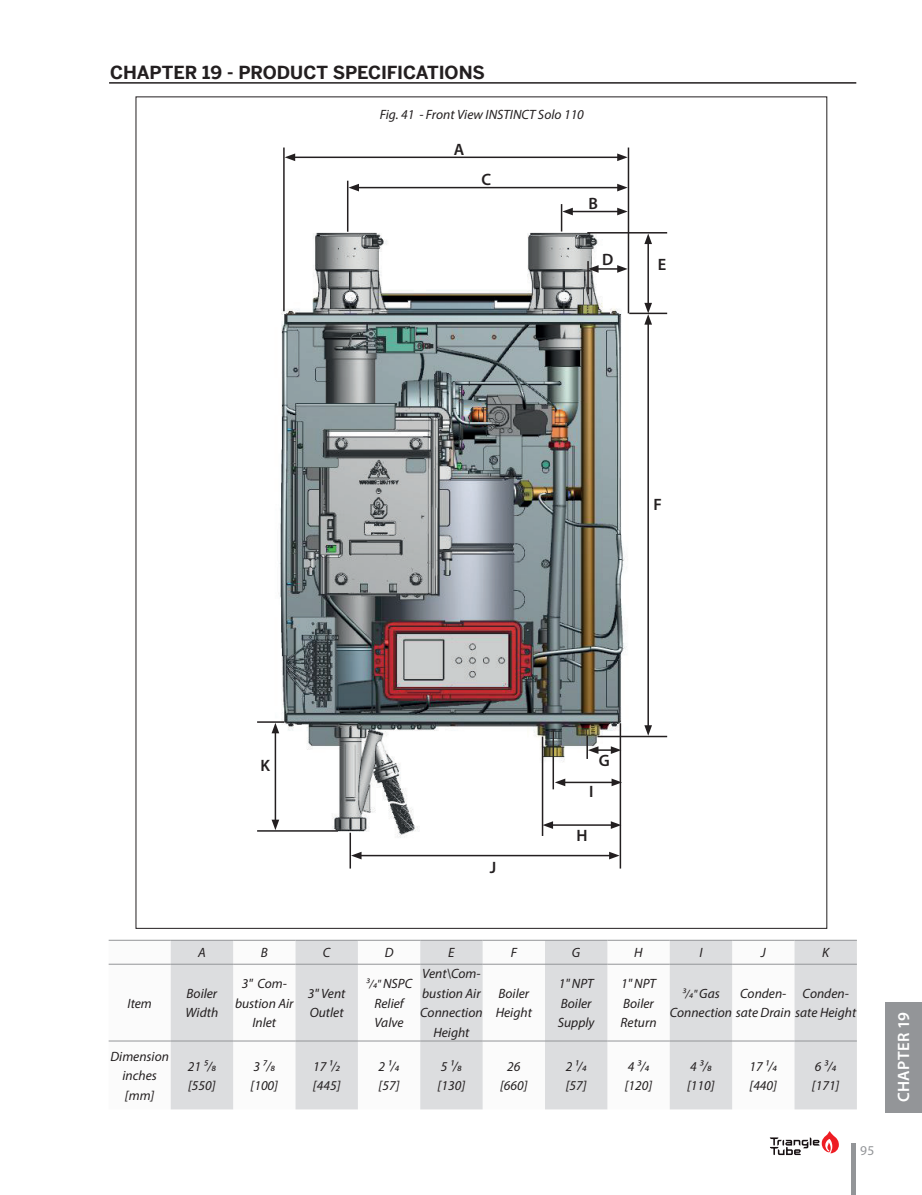
<style>
.page{position:relative;width:922px;height:1195px;background:#fff}
.page>*{position:absolute;margin:0;border:0;box-sizing:border-box;transform-origin:0 0}
.t1{font:700 18px "Benton Sans";letter-spacing:-.005em;color:#231f20}
.t2{font:600 16.5px "Myriad Pro";color:#231f20}
.t3{font:600 16.5px "Myriad Pro";letter-spacing:.02em;color:#fff}
.t4{font:italic 13.5px/19.5px "Myriad Pro";color:#231f20}
.t5{font:13.5px "Myriad Pro";color:#939598}
.t6{font:italic 12px "Myriad Pro";color:#231f20}
.s1{font-size:13.5px}
</style>
<div class="page">
<img style="left:271px;top:214px;width:397px;height:639px">
<hr style="left:347px;top:181px;width:1px;height:51px;background:#231f20">
<hr style="left:283px;top:148px;width:2px;height:163px;background:#231f20">
<hr style="left:627px;top:148px;width:2px;height:165px;background:#231f20">
<hr style="left:587px;top:261px;width:2px;height:33px;background:#231f20">
<hr style="left:293px;top:157px;width:326px;height:1px;background:#231f20">
<svg style="left:285px;top:153px;width:10px;height:8px"></svg>
<svg style="left:617px;top:153px;width:10px;height:8px"></svg>
<hr style="left:357px;top:187px;width:262px;height:1px;background:#231f20">
<svg style="left:348px;top:184px;width:11px;height:7px"></svg>
<svg style="left:617px;top:184px;width:10px;height:7px"></svg>
<hr style="left:596px;top:268px;width:23px;height:2px;background:#231f20">
<svg style="left:588px;top:265px;width:10px;height:8px"></svg>
<svg style="left:617px;top:265px;width:10px;height:8px"></svg>
<hr style="left:570px;top:211px;width:49px;height:1px;background:#231f20">
<svg style="left:561px;top:204px;width:12px;height:27px"></svg>
<svg style="left:617px;top:208px;width:10px;height:7px"></svg>
<hr style="left:629px;top:313px;width:38px;height:1px;background:#231f20">
<hr style="left:587px;top:232px;width:80px;height:2px;background:#231f20">
<hr style="left:597px;top:736px;width:70px;height:1px;background:#231f20">
<hr style="left:619px;top:723px;width:2px;height:145px;background:#231f20">
<hr style="left:257px;top:721px;width:27px;height:2px;background:#231f20">
<hr style="left:257px;top:830px;width:81px;height:2px;background:#231f20">
<hr style="left:349px;top:833px;width:2px;height:35px;background:#231f20">
<hr style="left:586px;top:736px;width:2px;height:23px;background:#231f20">
<hr style="left:542px;top:736px;width:1px;height:100px;background:#231f20">
<hr style="left:552px;top:730px;width:2px;height:59px;background:#231f20">
<svg style="left:588px;top:746px;width:32px;height:8px"></svg>
<hr style="left:551px;top:824px;width:62px;height:2px;background:#231f20">
<svg style="left:543px;top:821px;width:10px;height:8px"></svg>
<svg style="left:611px;top:821px;width:9px;height:8px"></svg>
<hr style="left:563px;top:782px;width:51px;height:1px;background:#231f20">
<svg style="left:555px;top:778px;width:10px;height:8px"></svg>
<svg style="left:611px;top:778px;width:11px;height:8px"></svg>
<hr style="left:359px;top:855px;width:252px;height:1px;background:#231f20">
<svg style="left:351px;top:852px;width:10px;height:7px"></svg>
<svg style="left:609px;top:852px;width:10px;height:7px"></svg>
<hr style="left:275px;top:731px;width:1px;height:91px;background:#231f20">
<svg style="left:271px;top:723px;width:8px;height:10px"></svg>
<svg style="left:271px;top:820px;width:8px;height:10px"></svg>
<hr style="left:647px;top:242px;width:2px;height:63px;background:#231f20">
<svg style="left:644px;top:234px;width:8px;height:10px"></svg>
<hr style="left:647px;top:322px;width:2px;height:405px;background:#231f20">
<svg style="left:644px;top:303px;width:8px;height:22px"></svg>
<svg style="left:644px;top:725px;width:8px;height:11px"></svg>
<hr style="left:109px;top:82px;width:747px;height:2px;background:#231f20">
<svg style="left:770px;top:1131px;width:69px;height:24px"></svg>
<div style="left:851px;top:1144px;width:5px;height:51px;background:#939598"></div>
<div style="left:884px;top:1002px;width:38px;height:110px;background:#939598"></div>
<svg style="left:171px;top:941px;width:686px;height:168px;fill:#dcdddf"></svg>
<hr style="left:109px;top:940px;width:62px;height:1px;background:#939598">
<hr style="left:171px;top:940px;width:62px;height:1px;background:#939598">
<hr style="left:233px;top:940px;width:62px;height:1px;background:#939598">
<hr style="left:295px;top:940px;width:63px;height:1px;background:#939598">
<hr style="left:358px;top:940px;width:62px;height:1px;background:#939598">
<hr style="left:420px;top:940px;width:62px;height:1px;background:#939598">
<hr style="left:482px;top:940px;width:63px;height:1px;background:#939598">
<hr style="left:545px;top:940px;width:62px;height:1px;background:#939598">
<hr style="left:607px;top:940px;width:62px;height:1px;background:#939598">
<hr style="left:669px;top:940px;width:63px;height:1px;background:#939598">
<hr style="left:732px;top:940px;width:62px;height:1px;background:#939598">
<hr style="left:794px;top:940px;width:63px;height:1px;background:#939598">
<hr style="left:109px;top:964px;width:62px;height:1px;background:#939598">
<hr style="left:171px;top:964px;width:62px;height:1px;background:#939598">
<hr style="left:233px;top:964px;width:62px;height:1px;background:#939598">
<hr style="left:295px;top:964px;width:63px;height:1px;background:#939598">
<hr style="left:358px;top:964px;width:62px;height:1px;background:#939598">
<hr style="left:420px;top:964px;width:62px;height:1px;background:#939598">
<hr style="left:482px;top:964px;width:63px;height:1px;background:#939598">
<hr style="left:545px;top:964px;width:62px;height:1px;background:#939598">
<hr style="left:607px;top:964px;width:62px;height:1px;background:#939598">
<hr style="left:669px;top:964px;width:63px;height:1px;background:#939598">
<hr style="left:732px;top:964px;width:62px;height:1px;background:#939598">
<hr style="left:794px;top:964px;width:63px;height:1px;background:#939598">
<hr style="left:109px;top:1040px;width:62px;height:1px;background:#939598">
<hr style="left:171px;top:1040px;width:62px;height:1px;background:#939598">
<hr style="left:233px;top:1040px;width:62px;height:1px;background:#939598">
<hr style="left:295px;top:1040px;width:63px;height:1px;background:#939598">
<hr style="left:358px;top:1040px;width:62px;height:1px;background:#939598">
<hr style="left:420px;top:1040px;width:62px;height:1px;background:#939598">
<hr style="left:482px;top:1040px;width:63px;height:1px;background:#939598">
<hr style="left:545px;top:1040px;width:62px;height:1px;background:#939598">
<hr style="left:607px;top:1040px;width:62px;height:1px;background:#939598">
<hr style="left:669px;top:1040px;width:63px;height:1px;background:#939598">
<hr style="left:732px;top:1040px;width:62px;height:1px;background:#939598">
<hr style="left:794px;top:1040px;width:63px;height:1px;background:#939598">
<h1 class="t1" style="left:110px;top:61px;width:376px">CHAPTER 19 - PRODUCT SPECIFICATIONS</h1>
<p class="t4" style="left:380px;top:105px;width:205px">Fig. 41 - Front View INSTINCT Solo 110</p>
<p class="t2" style="left:454px;top:139px;width:12px">A</p>
<p class="t2" style="left:481px;top:169px;width:11px">C</p>
<p class="t2" style="left:588px;top:193px;width:11px">B</p>
<p class="t2" style="left:602px;top:249px;width:13px">D</p>
<p class="t2" style="left:658px;top:254px;width:10px">E</p>
<p class="t2" style="left:653px;top:494px;width:10px">F</p>
<p class="t2" style="left:260px;top:755px;width:11px">K</p>
<p class="t2" style="left:490px;top:856px;width:8px">J</p>
<p class="t2" style="left:599px;top:750px;width:12px">G</p>
<p class="t2" style="left:589px;top:781px;width:6px">I</p>
<p class="t2" style="left:576px;top:824px;width:13px">H</p>
<p class="t4" style="left:198px;top:943px;width:9px">A</p>
<p class="t4" style="left:261px;top:943px;width:9px">B</p>
<p class="t4" style="left:323px;top:943px;width:9px">C</p>
<p class="t4" style="left:385px;top:943px;width:10px">D</p>
<p class="t4" style="left:448px;top:943px;width:8px">E</p>
<p class="t4" style="left:510px;top:943px;width:8px">F</p>
<p class="t4" style="left:572px;top:943px;width:10px">G</p>
<p class="t4" style="left:634px;top:943px;width:10px">H</p>
<p class="t4" style="left:699px;top:943px;width:5px">I</p>
<p class="t4" style="left:761px;top:943px;width:6px">J</p>
<p class="t4" style="left:822px;top:943px;width:8px">K</p>
<p class="t4" style="left:127px;top:993px;width:26px">Item</p>
<p class="t4" style="left:185px;top:983px;width:34px">Boiler<br>Width</p>
<p class="t4" style="left:235px;top:974px;width:60px;text-align:center">3" Com&shy;bustion Air<br>Inlet</p>
<p class="t4" style="left:308px;top:983px;width:39px">3" Vent<br>Outlet</p>
<p class="t6" style="left:366px;top:977px;width:48px">3/4" <span class="s1">NSPC</span></p>
<p class="t4" style="left:374px;top:993px;width:31px">Relief<br>Valve</p>
<p class="t4" style="left:420px;top:964px;width:64px;text-align:center">Vent\Com&shy;bustion Air<br>Connection<br>Height</p>
<p class="t4" style="left:496px;top:983px;width:38px">Boiler<br>Height</p>
<p class="t4" style="left:558px;top:973px;width:38px">1" NPT<br>Boiler<br>Supply</p>
<p class="t4" style="left:620px;top:973px;width:38px">1" NPT<br>Boiler<br>Return</p>
<p class="t6" style="left:682px;top:986px;width:39px">3/4" <span class="s1">Gas</span></p>
<p class="t4" style="left:740px;top:983px;width:48px">Conden-</p>
<p class="t4" style="left:802px;top:983px;width:48px">Conden-</p>
<p class="t4" style="left:669px;top:1003px;width:188px">Connection sate Drain sate Height</p>
<p class="t4" style="left:110px;top:1046px;width:60px;text-align:center">Dimension inches [mm]</p>
<p class="t4" style="left:188px;top:1056px;width:30px">2 1 5/8 [550]</p>
<p class="t4" style="left:250px;top:1056px;width:29px">3 7/8 [100]</p>
<p class="t4" style="left:313px;top:1056px;width:29px">17 1/2 [445]</p>
<p class="t4" style="left:378px;top:1056px;width:22px">2 1/4 [57]</p>
<p class="t4" style="left:437px;top:1056px;width:29px">5 1/8 [130]</p>
<p class="t4" style="left:500px;top:1056px;width:29px;text-align:center">26 [660]</p>
<p class="t4" style="left:565px;top:1056px;width:22px">2 1/4 [57]</p>
<p class="t4" style="left:624px;top:1056px;width:29px">4 3/4 [120]</p>
<p class="t4" style="left:687px;top:1056px;width:29px">4 3/8 [110]</p>
<p class="t4" style="left:749px;top:1056px;width:29px">17 1/4 [440]</p>
<p class="t4" style="left:812px;top:1056px;width:29px">6 3/4 [171]</p>
<p class="t5" style="left:860px;top:1142px;width:16px">95</p>
<p class="t3" style="left:893px;top:1102px;width:92px;rotate:-90deg">CHAPTER 19</p>
</div>
